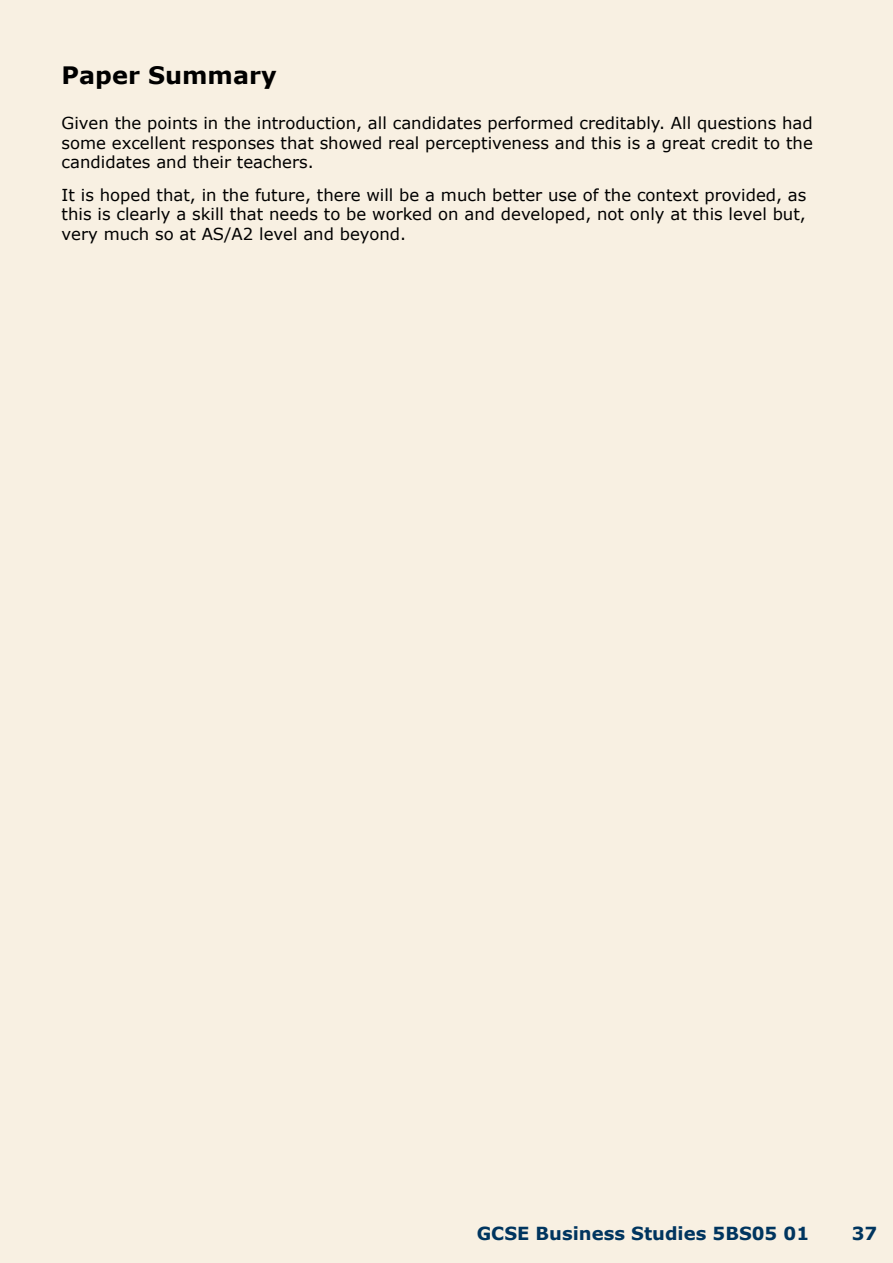
<style>
.page{position:relative;width:893px;height:1263px;background:#f8f0e2}
.page>*{position:absolute;margin:0;border:0;box-sizing:border-box;transform-origin:0 0}
.t1{font:700 24px "Verdana";color:#000}
.t2{font:700 18px "Verdana";color:#00355f}
.t3{font:16.5px/19.5px "Verdana";color:#000;text-align:justify}
</style>
<div class="page">
<h1 class="t1" style="left:62px;top:60px;width:216px">Paper Summary</h1>
<p class="t3" style="left:62px;top:113px;width:753px">Given the points in the introduction, all candidates performed creditably. All questions had some excellent responses that showed real perceptiveness and this is a great credit to the candidates and their teachers.</p>
<p class="t3" style="left:62px;top:184px;width:746px">It is hoped that, in the future, there will be a much better use of the context provided, as this is clearly a skill that needs to be worked on and developed, not only at this level but, very much so at AS/A2 level and beyond.</p>
<p class="t2" style="left:477px;top:1222px;width:334px">GCSE Business Studies 5BS05 01</p>
<p class="t2" style="left:852px;top:1222px;width:27px">37</p>
</div>
